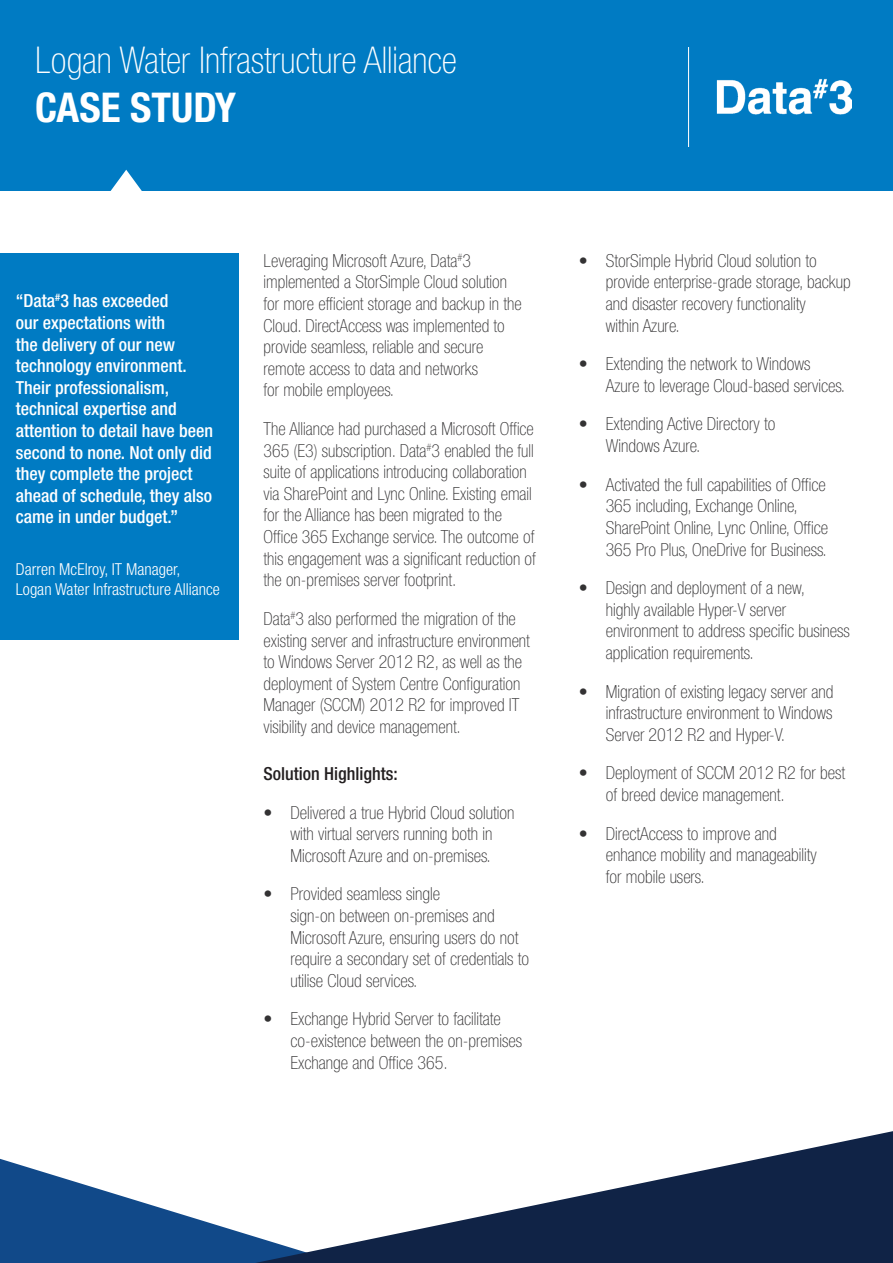
<style>
.page{position:relative;width:893px;height:1263px;background:#fff}
.page>*{position:absolute;margin:0;border:0;box-sizing:border-box;transform-origin:0 0}
.t1{font:700 condensed 41.1px "Helvetica Neue LT Std";color:#fff}
.t2{font:100 condensed 36.9px "Helvetica Neue LT Std";color:#fff}
.copy{font:100 condensed 18px/21.6px "Helvetica Neue LT Std";color:#333233}
.quote{font:500 condensed 18px/21.6px "Helvetica Neue LT Std";color:#fff}
.sub-headers{font:500 condensed 18px "Helvetica Neue LT Std";color:#231f20}
.t3{font:300 condensed 16.5px/19.8px "Helvetica Neue LT Std";color:#fff}
</style>
<div class="page">
<svg style="left:0;top:1159px;width:255px;height:104px"></svg>
<svg style="left:255px;top:1131px;width:638px;height:132px"></svg>
<div style="left:0;top:0;width:893px;height:190px;background:#007bc3"></div>
<img style="left:688px;top:48px;width:163px;height:98px">
<svg style="left:110px;top:170px;width:32px;height:21px"></svg>
<div style="left:0;top:254px;width:239px;height:386px;background:#007bc3"></div>
<p class="t2" style="left:35px;top:39px;width:423px">Logan Water Infrastructure Alliance</p>
<p class="t1" style="left:35px;top:83px;width:202px">CASE STUDY</p>
<p class="quote" style="left:16px;top:290px;width:199px">“Data<sup>#</sup>3 has exceeded<br>our expectations with<br>the delivery of our new technology environment.<br>Their professionalism, technical expertise and attention to detail have been second to none. Not only did they complete the project ahead of schedule, they also came in under budget.”</p>
<p class="t3" style="left:16px;top:559px;width:205px">Darren McElroy, IT Manager,<br>Logan Water Infrastructure Alliance</p>
<p class="copy" style="left:264px;top:250px;width:259px">Leveraging Microsoft Azure, Data<sup>#</sup>3 implemented a StorSimple Cloud solution for more efficient storage and backup in the Cloud. DirectAccess was implemented to provide seamless, reliable and secure remote access to data and networks<br>for mobile employees.</p>
<p class="copy" style="left:264px;top:418px;width:274px">The Alliance had purchased a Microsoft Office 365 (E3) subscription. Data<sup>#</sup>3 enabled the full suite of applications introducing collaboration via SharePoint and Lync Online. Existing email for the Alliance has been migrated to the Office 365 Exchange service. The outcome of this engagement was a significant reduction of the on-premises server footprint.</p>
<p class="copy" style="left:264px;top:608px;width:268px">Data<sup>#</sup>3 also performed the migration of the existing server and infrastructure environment to Windows Server 2012 R2, as well as the deployment of System Centre Configuration Manager (SCCM) 2012 R2 for improved IT visibility and device management.</p>
<p class="sub-headers" style="left:264px;top:763px;width:136px">Solution Highlights:</p>
<p class="copy" style="left:264px;top:801px;width:252px;text-align:center">• Delivered a true Hybrid Cloud solution with virtual servers running both in<br>Microsoft Azure and on-premises.</p>
<p class="copy" style="left:291px;top:883px;width:240px;text-indent:-27px">• Provided seamless single<br>sign-on between on-premises and Microsoft Azure, ensuring users do not require a secondary set of credentials to utilise Cloud services.</p>
<p class="copy" style="left:291px;top:1008px;width:233px;text-indent:-27px">• Exchange Hybrid Server to facilitate co-existence between the on-premises<br>Exchange and Office 365.</p>
<p class="copy" style="left:606px;top:250px;width:246px;text-indent:-27px">• StorSimple Hybrid Cloud solution to provide enterprise-grade storage, backup and disaster recovery functionality<br>within Azure.</p>
<p class="copy" style="left:606px;top:353px;width:241px;text-indent:-27px">• Extending the network to Windows<br>Azure to leverage Cloud-based services.</p>
<p class="copy" style="left:606px;top:413px;width:171px;text-indent:-27px">• Extending Active Directory to<br>Windows Azure.</p>
<p class="copy" style="left:606px;top:473px;width:224px;text-indent:-27px">• Activated the full capabilities of Office 365 including, Exchange Online, SharePoint Online, Lync Online, Office 365 Pro Plus, OneDrive for Business.</p>
<p class="copy" style="left:606px;top:577px;width:246px;text-indent:-27px">• Design and deployment of a new,<br>highly available Hyper-V server environment to address specific business application requirements.</p>
<p class="copy" style="left:606px;top:680px;width:229px;text-align:justify;text-indent:-27px">• Migration of existing legacy server and infrastructure environment to Windows Server 2012 R2 and Hyper-V.</p>
<p class="copy" style="left:606px;top:762px;width:241px;text-indent:-27px">• Deployment of SCCM 2012 R2 for best of breed device management.</p>
<p class="copy" style="left:606px;top:822px;width:213px;text-indent:-27px">• DirectAccess to improve and enhance mobility and manageability for mobile users.</p>
</div>
